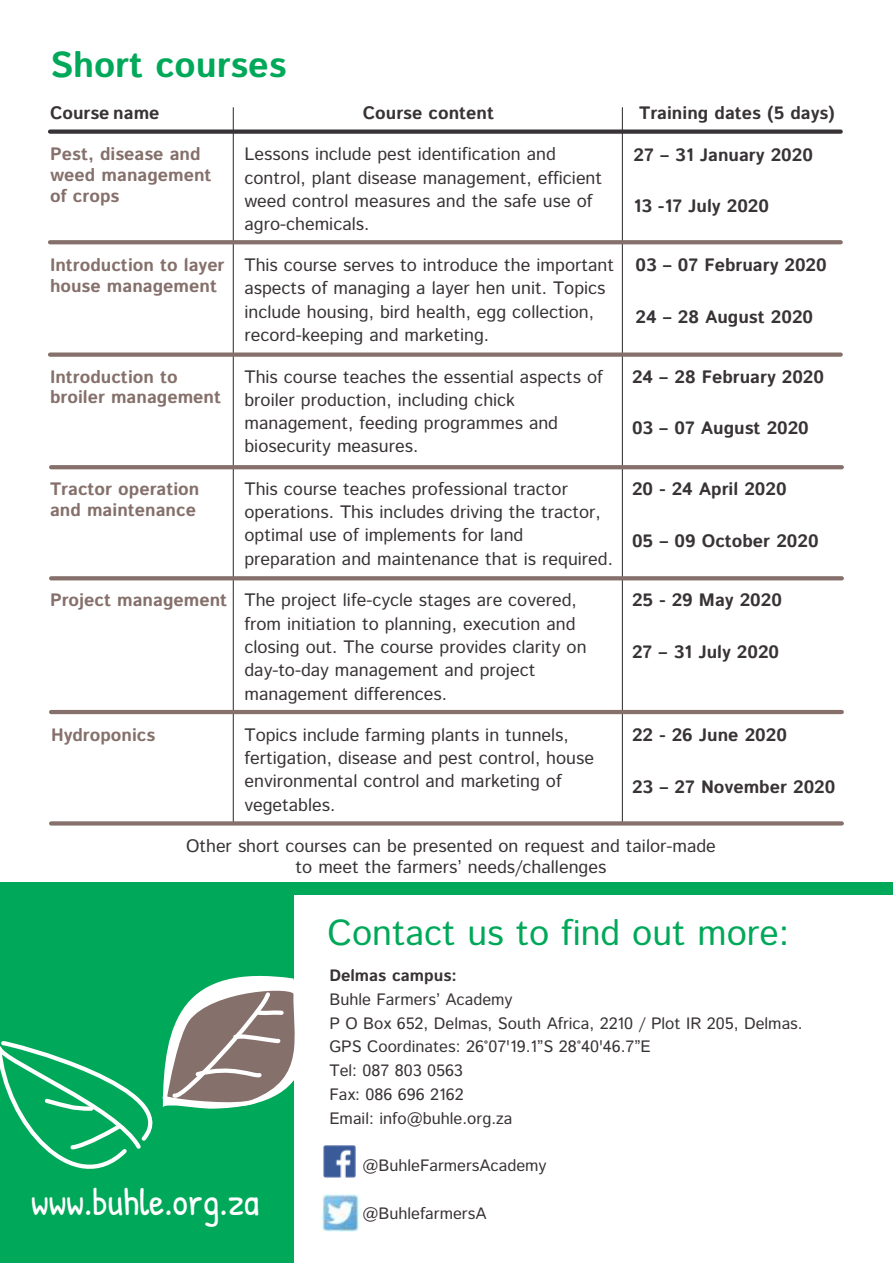
<style>
.page{position:relative;width:893px;height:1263px;background:#fff}
.page>*{position:absolute;margin:0;border:0;box-sizing:border-box;transform-origin:0 0}
.t1{font:38.1px "Patrick Hand";color:#fff}
.t2{font:36px "Istok Web";color:#00a859}
.t3{font:700 36px "Istok Web";color:#00a859}
.t4{font:18px/23.2px "Istok Web";color:#383336}
.t5{font:700 18px "Istok Web";color:#383336}
.t6{font:700 18px/20.7px "Istok Web";color:#85706b}
.t7{font:16.5px/23.7px "Istok Web";color:#383336}
.t8{font:700 16.5px "Istok Web";color:#383336}
.s1{font-weight:700;color:#85706b}
</style>
<div class="page">
<hr style="left:233px;top:108px;width:1px;height:716px;background:#383336">
<hr style="left:622px;top:108px;width:1px;height:716px;background:#383336">
<div style="left:50px;top:129px;width:791px;height:5px;background:#383336"></div>
<svg style="left:50px;top:240px;width:791px;height:4px;background:#88746f"></svg>
<div style="left:50px;top:352px;width:791px;height:5px;background:#85706b"></div>
<svg style="left:51px;top:465px;width:791px;height:4px;background:#87736e"></svg>
<img style="left:338px;top:1145px;width:18px;height:33px">
<img style="left:322px;top:1194px;width:37px;height:37px">
<div style="left:0;top:882px;width:293px;height:381px;background:#00a859"></div>
<svg style="left:0;top:963px;width:338px;height:237px"></svg>
<div style="left:0;top:882px;width:893px;height:13px;background:#00a859"></div>
<svg style="left:51px;top:576px;width:791px;height:4px;background:#8a7671"></svg>
<hr style="left:51px;top:710px;width:791px;height:4px;background:#85706b">
<svg style="left:51px;top:821px;width:791px;height:4px;background:#8e7b76"></svg>
<h2 class="t3" style="left:50px;top:41px;width:238px">Short courses</h2>
<p class="t5" style="left:50px;top:100px;width:111px">Course name</p>
<p class="t5" style="left:363px;top:100px;width:133px">Course content</p>
<p class="t5" style="left:639px;top:100px;width:197px">Training dates (5 days)</p>
<p class="t6" style="left:50px;top:145px;width:163px">Pest, disease and weed management of crops</p>
<p class="t4" style="left:244px;top:143px;width:359px">Lessons include pest identification and control, plant disease management, efficient weed control measures and the safe use of agro-chemicals.</p>
<p class="t5" style="left:633px;top:142px;width:181px">27 – 31 January 2020</p>
<p class="t5" style="left:633px;top:194px;width:137px">13 -17 July 2020</p>
<p class="t6" style="left:50px;top:255px;width:176px">Introduction to layer house management</p>
<p class="t6" style="left:50px;top:367px;width:173px">Introduction to broiler management</p>
<p class="t6" style="left:50px;top:479px;width:151px">Tractor operation and maintenance</p>
<p class="t4" style="left:244px;top:254px;width:371px">This course serves to introduce the important aspects of managing a layer hen unit. Topics include housing, bird health, egg collection, record-keeping and marketing.</p>
<p class="t5" style="left:635px;top:253px;width:193px">03 – 07 February 2020</p>
<p class="t5" style="left:635px;top:305px;width:179px">24 – 28 August 2020</p>
<p class="t4" style="left:244px;top:366px;width:360px">This course teaches the essential aspects of broiler production, including chick management, feeding programmes and biosecurity measures.</p>
<p class="t5" style="left:632px;top:364px;width:194px">24 – 28 February 2020</p>
<p class="t5" style="left:632px;top:416px;width:178px">03 – 07 August 2020</p>
<p class="t4" style="left:244px;top:478px;width:370px">This course teaches professional tractor operations. This includes driving the tractor, optimal use of implements for land preparation and maintenance that is required.</p>
<p class="t5" style="left:632px;top:477px;width:156px">20 - 24 April 2020</p>
<p class="t5" style="left:632px;top:528px;width:188px">05 – 09 October 2020</p>
<p class="t4" style="left:244px;top:589px;width:344px;text-indent:-194px"><span class="s1">Project management</span> The project life-cycle stages are covered, from initiation to planning, execution and closing out. The course provides clarity on day-to-day management and project management differences.</p>
<p class="t5" style="left:632px;top:588px;width:151px">25 - 29 May 2020</p>
<p class="t5" style="left:632px;top:640px;width:149px">27 – 31 July 2020</p>
<p class="t6" style="left:51px;top:725px;width:106px">Hydroponics</p>
<p class="t4" style="left:244px;top:724px;width:351px">Topics include farming plants in tunnels, fertigation, disease and pest control, house environmental control and marketing of vegetables.</p>
<p class="t5" style="left:632px;top:723px;width:156px">22 - 26 June 2020</p>
<p class="t5" style="left:632px;top:774px;width:205px">23 – 27 November 2020</p>
<p class="t4" style="left:186px;top:837px;width:531px;line-height:20.7px;text-align:center">Other short courses can be presented on request and tailor-made to meet the farmers’ needs/challenges</p>
<h1 class="t1" style="left:31px;top:1176px;width:229px">www.buhle.org.za</h1>
<h2 class="t2" style="left:327px;top:909px;width:464px">Contact us to find out more:</h2>
<p class="t8" style="left:329px;top:964px;width:129px">Delmas campus:</p>
<p class="t7" style="left:329px;top:988px;width:475px">Buhle Farmers’ Academy<br>P O Box 652, Delmas, South Africa, 2210 / Plot IR 205, Delmas.<br>GPS Coordinates: 26°07'19.1”S 28°40'46.7”E<br>Tel: 087 803 0563<br>Fax: 086 696 2162<br>Email: info@buhle.org.za</p>
<p class="t7" style="left:362px;top:1154px;width:186px">@BuhleFarmersAcademy</p>
<p class="t7" style="left:362px;top:1202px;width:125px">@BuhlefarmersA</p>
</div>
